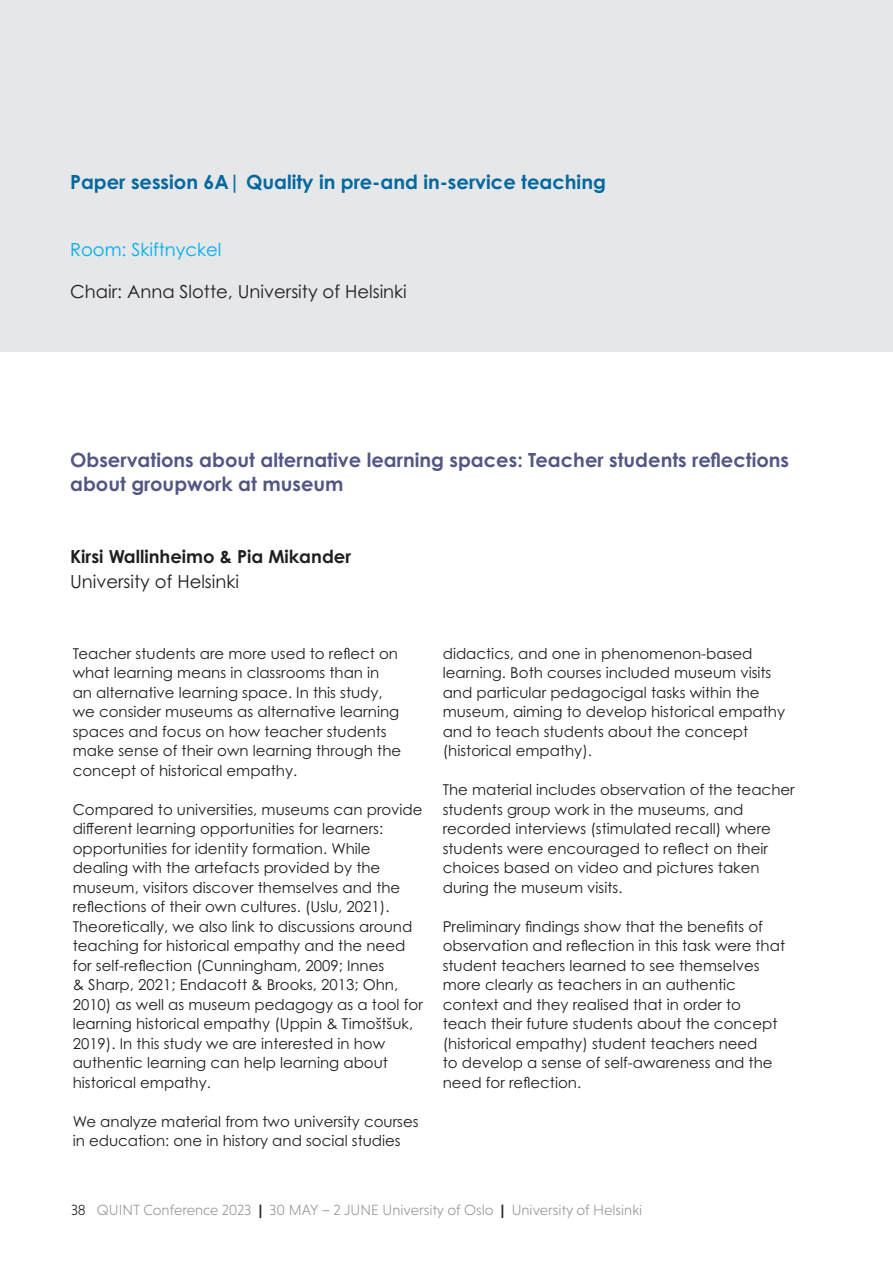
<style>
.page{position:relative;width:893px;height:1263px;background:#fff}
.page>*{position:absolute;margin:0;border:0;box-sizing:border-box;transform-origin:0 0}
.t1{font:700 19.5px/23.4px "Century Gothic Pro";color:#525784}
.Tittel___blaa{font:700 19.5px "Century Gothic Pro";color:#00689e}
.t2{font:18px "Century Gothic Pro";color:#231f20}
.t3{font:700 18px "Century Gothic Pro";color:#231f20}
.t4{font:18px "Century Gothic Pro";color:#00aeef}
.t5{font:15px/19.5px "Century Gothic Pro";color:#231f20}
.t6{font:300 15px "Niveau Grotesk";color:#939598}
.s1{color:#231f20}
.s2{font-weight:900;color:#231f20}
</style>
<div class="page">
<div style="left:0;top:0;width:893px;height:352px;background:#e6e7e9"></div>
<p class="Tittel___blaa" style="left:70px;top:170px;width:537px">Paper session 6A| Quality in pre-and in-service teaching</p>
<p class="t4" style="left:70px;top:238px;width:153px">Room: Skiftnyckel</p>
<p class="t2" style="left:70px;top:281px;width:338px">Chair: Anna Slotte, University of Helsinki</p>
<p class="t3" style="left:73px;top:277px;width:98px">Stefan Graf</p>
<p class="t1" style="left:70px;top:448px;width:720px">Observations about alternative learning spaces: Teacher students reflections about groupwork at museum</p>
<p class="t3" style="left:70px;top:545px;width:282px">Kirsi Wallinheimo &amp; Pia Mikander</p>
<p class="t2" style="left:70px;top:571px;width:171px">University of Helsinki</p>
<p class="t5" style="left:73px;top:643px;width:330px">Teacher students are more used to reflect on what learning means in classrooms than in an alternative learning space. In this study, we consider museums as alternative learning spaces and focus on how teacher students make sense of their own learning through the concept of historical empathy.</p>
<p class="t5" style="left:73px;top:799px;width:352px">Compared to universities, museums can provide different learning opportunities for learners: opportunities for identity formation. While dealing with the artefacts provided by the museum, visitors discover themselves and the reflections of their own cultures. (Uslu, 2021).<br>Theoretically, we also link to discussions around teaching for historical empathy and the need for self-reflection (Cunningham, 2009; Innes<br>&amp; Sharp, 2021; Endacott &amp; Brooks, 2013; Ohn, 2010) as well as museum pedagogy as a tool for learning historical empathy (Uppin &amp; Timoštšuk, 2019). In this study we are interested in how authentic learning can help learning about historical empathy.</p>
<p class="t5" style="left:73px;top:1111px;width:347px">We analyze material from two university courses in education: one in history and social studies</p>
<p class="t5" style="left:443px;top:643px;width:344px">didactics, and one in phenomenon-based learning. Both courses included museum visits and particular pedagocigal tasks within the museum, aiming to develop historical empathy and to teach students about the concept (historical empathy).</p>
<p class="t5" style="left:443px;top:780px;width:353px">The material includes observation of the teacher students group work in the museums, and recorded interviews (stimulated recall) where students were encouraged to reflect on their choices based on video and pictures taken during the museum visits.</p>
<p class="t5" style="left:443px;top:916px;width:344px">Preliminary findings show that the benefits of observation and reflection in this task were that student teachers learned to see themselves more clearly as teachers in an authentic context and they realised that in order to teach their future students about the concept (historical empathy) student teachers need<br>to develop a sense of self-awareness and the need for reflection.</p>
<p class="t6" style="left:71px;top:1201px;width:573px"><span class="s1">38</span> QUINT Conference 2023 <span class="s2">|</span> 30 MAY – 2 JUNE University of Oslo <span class="s2">|</span> University of Helsinki</p>
</div>
